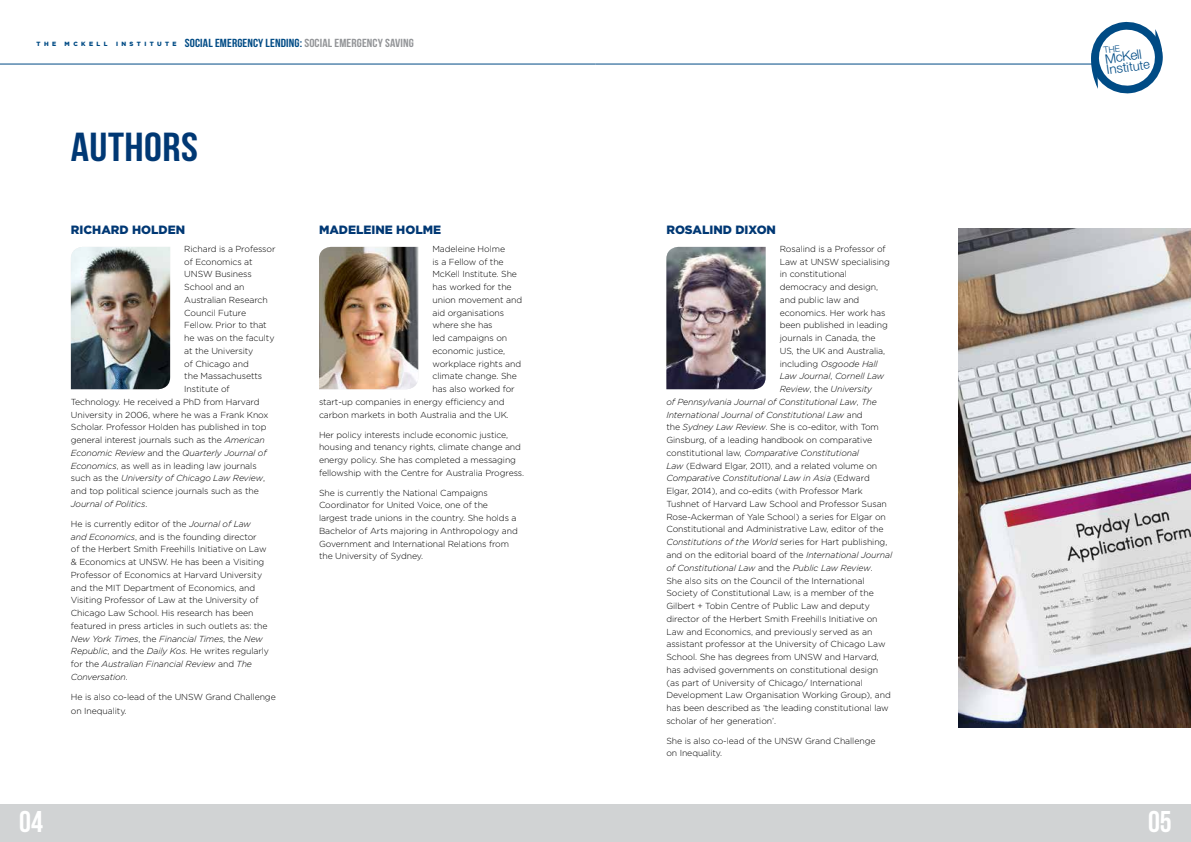
<style>
.page{position:relative;width:1191px;height:842px;background:#fff}
.page>*{position:absolute;margin:0;border:0;box-sizing:border-box;transform-origin:0 0}
.t1{font:40.5px "Bebas Neue";letter-spacing:.01em;color:#003874;scale:1.11 1}
.t2{font:30px "Bebas Neue";color:#fff}
.t3{font:300 13.2px/10.6px "Helvetica Neue";color:#004b85}
.t4{font:900 12px "Gotham";color:#003874}
.t5{font:11.7px "Bebas Neue";letter-spacing:.01em;color:#004b85;scale:1.11 1}
.t6{font:300 8.8px/12.7px "Gotham";letter-spacing:-.01em;color:#000}
.t7{font:italic 300 8.8px "Gotham";letter-spacing:-.01em;color:#000}
.t8{font:900 6.1px "Gotham";letter-spacing:.56em;color:#004b85}
.s1{font-family:"Gotham";font-weight:900;font-size:6.1px}
.s2{color:#939598}
.s3{font-style:italic}
.s4{font-style:normal}
.s5{font-size:12.7px}
</style>
<div class="page">
<div style="left:0;top:804px;width:595px;height:38px;background:#d1d3d4"></div>
<div style="left:595px;top:804px;width:596px;height:38px;background:#d1d3d4"></div>
<hr style="left:0;top:64px;width:595px;height:1px;background:#004b85">
<hr style="left:595px;top:64px;width:501px;height:1px;background:#004b85">
<img style="left:71px;top:247px;width:99px;height:142px">
<img style="left:319px;top:247px;width:99px;height:142px">
<img style="left:666px;top:247px;width:99px;height:142px">
<img style="left:958px;top:228px;width:233px;height:499px">
<svg style="left:1088px;top:21px;width:75px;height:73px"></svg>
<p class="t8" style="left:37px;top:40px;width:21px">THE</p>
<p class="t8" style="left:65px;top:40px;width:44px">MCKELL</p>
<h3 class="t5" style="left:116px;top:36px;width:270px"><span class="s1">I N S T I T U T E</span> SOCIAL EMERGENCY LENDING: <span class="s2">SOCIAL EMERGENCY SAVING</span></h3>
<h1 class="t1" style="left:71px;top:125px;width:116px">AUTHORS</h1>
<h3 class="t4" style="left:71px;top:221px;width:116px">RICHARD HOLDEN</h3>
<p class="t6" style="left:184px;top:242px;width:93px">Richard is a Professor</p>
<p class="t6" style="left:184px;top:255px;width:70px">of Economics at</p>
<p class="t6" style="left:184px;top:268px;width:69px">UNSW Business</p>
<p class="t6" style="left:184px;top:281px;width:62px">School and an</p>
<p class="t6" style="left:184px;top:293px;width:85px">Australian Research</p>
<p class="t6" style="left:184px;top:306px;width:63px">Council Future</p>
<p class="t6" style="left:184px;top:319px;width:84px">Fellow. Prior to that</p>
<p class="t6" style="left:184px;top:331px;width:92px">he was on the faculty</p>
<p class="t6" style="left:184px;top:344px;width:71px">at the University</p>
<p class="t6" style="left:184px;top:357px;width:66px">of Chicago and</p>
<p class="t6" style="left:184px;top:370px;width:79px">the Massachusetts</p>
<p class="t6" style="left:184px;top:382px;width:47px">Institute of</p>
<p class="t6" style="left:71px;top:395px;width:190px">Technology. He received a PhD from Harvard</p>
<p class="t6" style="left:71px;top:408px;width:199px">University in 2006, where he was a Frank Knox</p>
<p class="t6" style="left:71px;top:421px;width:197px">Scholar. Professor Holden has published in top</p>
<p class="t6" style="left:71px;top:433px;width:195px">general interest journals such as the <span class="s3">American</span></p>
<p class="t7" style="left:71px;top:447px;width:197px">Economic Review <span class="s4">and the</span> Quarterly Journal of</p>
<p class="t6" style="left:71px;top:459px;width:187px"><span class="s3">Economics</span>, as well as in leading law journals</p>
<p class="t7" style="left:71px;top:473px;width:196px"><span class="s4">such as the</span> University of Chicago Law Review<span class="s4">,</span></p>
<p class="t6" style="left:71px;top:484px;width:189px">and top political science journals such as the</p>
<p class="t7" style="left:71px;top:498px;width:78px">Journal of Politics<span class="s4">.</span></p>
<p class="t6" style="left:71px;top:517px;width:200px">He is currently editor of the <span class="s3">Journal of Law<br>and Economics</span>, and is the founding director<br>of the Herbert Smith Freehills Initiative on Law &amp; Economics at UNSW. He has been a Visiting Professor of Economics at Harvard University and the MIT Department of Economics, and Visiting Professor of Law at the University of Chicago Law School. His research has been featured in press articles in such outlets as: the <span class="s3">New York Times</span>, the <span class="s3">Financial Times</span>, the <span class="s3">New Republic</span>, and the <span class="s3">Daily Kos</span>. He writes regularly for the <span class="s3">Australian Financial Review</span> and <span class="s3">The Conversation</span>.</p>
<p class="t6" style="left:71px;top:689px;width:206px;line-height:14.4px">He is also co-lead of the UNSW Grand Challenge on Inequality.</p>
<h3 class="t4" style="left:319px;top:221px;width:124px">MADELEINE HOLME</h3>
<p class="t6" style="left:432px;top:242px;width:74px">Madeleine Holme</p>
<p class="t6" style="left:432px;top:255px;width:73px">is a Fellow of the</p>
<p class="t6" style="left:432px;top:268px;width:86px">McKell Institute. She</p>
<p class="t6" style="left:432px;top:281px;width:81px">has worked for the</p>
<p class="t6" style="left:432px;top:293px;width:91px">union movement and</p>
<p class="t6" style="left:432px;top:306px;width:73px">aid organisations</p>
<p class="t6" style="left:432px;top:319px;width:62px">where she has</p>
<p class="t6" style="left:432px;top:331px;width:76px">led campaigns on</p>
<p class="t6" style="left:432px;top:344px;width:74px">economic justice,</p>
<p class="t6" style="left:432px;top:357px;width:90px">workplace rights and</p>
<p class="t6" style="left:432px;top:370px;width:86px">climate change. She</p>
<p class="t6" style="left:432px;top:382px;width:84px">has also worked for</p>
<p class="t6" style="left:319px;top:395px;width:187px">start-up companies in energy efficiency and</p>
<p class="t6" style="left:319px;top:408px;width:191px">carbon markets in both Australia and the UK.</p>
<p class="t6" style="left:319px;top:428px;width:207px">Her policy interests include economic justice, housing and tenancy rights, climate change and energy policy. She has completed a messaging fellowship with the Centre for Australia Progress.</p>
<p class="t6" style="left:319px;top:486px;width:200px">She is currently the National Campaigns Coordinator for United Voice, one of the largest trade unions in the country. She holds a Bachelor of Arts majoring in Anthropology and Government and International Relations from the University of Sydney.</p>
<h3 class="t4" style="left:666px;top:221px;width:111px">ROSALIND DIXON</h3>
<p class="t6" style="left:780px;top:242px;width:107px">Rosalind is a Professor of</p>
<p class="t6" style="left:780px;top:255px;width:112px">Law at UNSW specialising</p>
<p class="t6" style="left:780px;top:268px;width:69px">in constitutional</p>
<p class="t6" style="left:780px;top:281px;width:100px">democracy and design,</p>
<p class="t6" style="left:780px;top:293px;width:81px">and public law and</p>
<p class="t6" style="left:780px;top:306px;width:107px">economics. Her work has</p>
<p class="t6" style="left:780px;top:319px;width:109px">been published in leading</p>
<p class="t6" style="left:780px;top:331px;width:97px">journals in Canada, the</p>
<p class="t6" style="left:780px;top:344px;width:107px">US, the UK and Australia,</p>
<p class="t7" style="left:780px;top:358px;width:99px"><span class="s4">including</span> Osgoode Hall</p>
<p class="t7" style="left:780px;top:371px;width:106px">Law Journal<span class="s4">,</span> Cornell Law</p>
<p class="t7" style="left:780px;top:384px;width:94px">Review<span class="s4">, the</span> University</p>
<p class="t7" style="left:666px;top:396px;width:212px">of Pennsylvania Journal of Constitutional Law<span class="s4">,</span> The</p>
<p class="t7" style="left:666px;top:409px;width:198px">International Journal of Constitutional Law <span class="s4">and</span></p>
<p class="t6" style="left:666px;top:421px;width:214px">the <span class="s3">Sydney Law Review</span>. She is co-editor, with Tom</p>
<p class="t6" style="left:666px;top:433px;width:207px">Ginsburg, of a leading handbook on comparative</p>
<p class="t7" style="left:666px;top:447px;width:194px"><span class="s4">constitutional law,</span> Comparative Constitutional</p>
<p class="t6" style="left:666px;top:459px;width:212px"><span class="s3">Law</span> (Edward Elgar, 2011), and a related volume on</p>
<p class="t7" style="left:666px;top:473px;width:205px">Comparative Constitutional Law in Asia <span class="s4">(Edward</span></p>
<p class="t6" style="left:666px;top:484px;width:198px">Elgar, 2014), and co-edits (with Professor Mark</p>
<p class="t6" style="left:666px;top:497px;width:222px">Tushnet of Harvard Law School and Professor Susan</p>
<p class="t6" style="left:666px;top:510px;width:221px">Rose-Ackerman of Yale School) a series for Elgar on</p>
<p class="t6" style="left:666px;top:523px;width:219px">Constitutional and Administrative Law, editor of the</p>
<p class="t6" style="left:666px;top:535px;width:222px"><span class="s3">Constitutions of the World</span> series for Hart publishing,</p>
<p class="t6" style="left:666px;top:548px;width:227px">and on the editorial board of the <span class="s3">International Journal</span></p>
<p class="t7" style="left:666px;top:562px;width:208px">of Constitutional Law <span class="s4">and the</span> Public Law Review<span class="s4">.</span></p>
<p class="t6" style="left:666px;top:574px;width:200px">She also sits on the Council of the International</p>
<p class="t6" style="left:666px;top:586px;width:209px">Society of Constitutional Law, is a member of the</p>
<p class="t6" style="left:666px;top:599px;width:205px">Gilbert + Tobin Centre of Public Law and deputy</p>
<p class="t6" style="left:666px;top:612px;width:213px">director of the Herbert Smith Freehills Initiative on</p>
<p class="t6" style="left:666px;top:625px;width:207px">Law and Economics, and previously served as an</p>
<p class="t6" style="left:666px;top:637px;width:221px">assistant professor at the University of Chicago Law</p>
<p class="t6" style="left:666px;top:650px;width:214px">School. She has degrees from UNSW and Harvard,</p>
<p class="t6" style="left:666px;top:663px;width:213px">has advised governments on constitutional design</p>
<p class="t6" style="left:666px;top:676px;width:198px">(as part of University of Chicago/ International</p>
<p class="t6" style="left:666px;top:688px;width:226px">Development Law Organisation Working Group), and</p>
<p class="t6" style="left:666px;top:701px;width:224px">has been described as ‘the leading constitutional law</p>
<p class="t6" style="left:666px;top:714px;width:111px">scholar of her generation’.</p>
<p class="t6" style="left:666px;top:734px;width:211px">She is also co-lead of the UNSW Grand Challenge on Inequality.</p>
<h3 class="t3" style="left:1104px;top:54px;width:45px;rotate:-8deg">McKell<br>Insti<span class="s5">tute</span></h3>
<h2 class="t2" style="left:19px;top:805px;width:25px">04</h2>
<h2 class="t2" style="left:1148px;top:805px;width:25px">05</h2>
</div>
